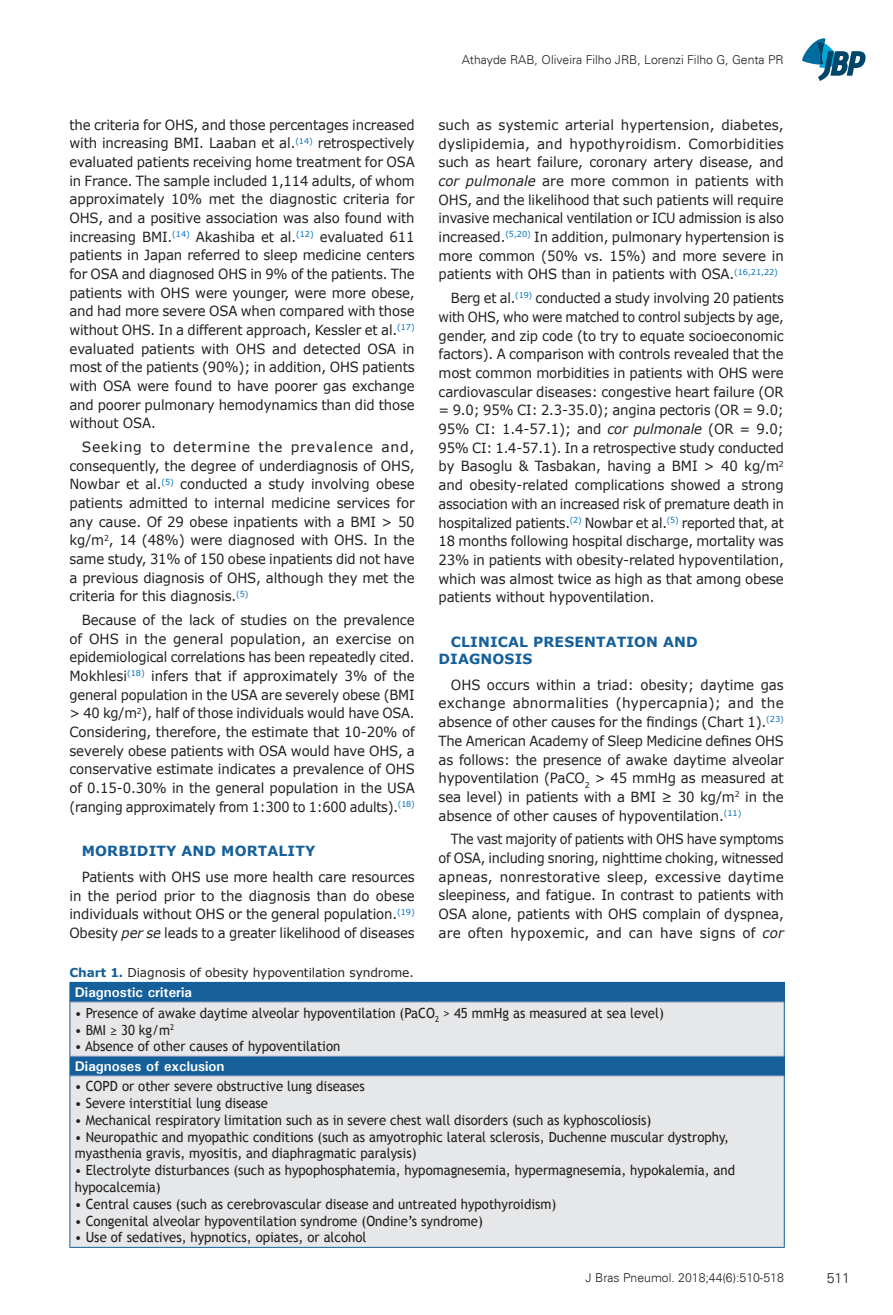
<style>
.page{position:relative;width:893px;height:1315px;background:#fff}
.page>*{position:absolute;margin:0;border:0;box-sizing:border-box;transform-origin:0 0}
.t1{font:14px/18.7px "Verdana";letter-spacing:-.01em;color:#231f20;text-align:justify;scale:.95 1}
.t2{font:14px/18.7px "Verdana";letter-spacing:-.01em;color:#231f20;text-align:justify;scale:.93 1}
.t3{font:14px/16.8px "Trebuchet MS";color:#231f20;scale:.94 1}
.t4{font:14px/18.7px "Verdana";letter-spacing:-.01em;color:#231f20;text-align:justify;scale:.96 1}
.t5{font:14px/18.7px "Verdana";letter-spacing:-.01em;color:#231f20;text-align:justify}
.t6{font:14px/18.7px "Verdana";letter-spacing:-.01em;color:#231f20;text-align:justify;scale:.91 1}
.t7{font:700 14px/17px "Verdana";letter-spacing:.01em;color:#15609a}
.t8{font:700 14px "Univers";color:#fff}
.t9{font:300 14px "Univers";color:#231f20}
.t10{font:300 12.25px "Univers";color:#231f20}
.t11{font:12.25px "Verdana";letter-spacing:-.01em;color:#231f20}
.s1{font-style:italic}
.s2{font-weight:700;color:#15609a}
</style>
<div class="page">
<svg style="left:802px;top:38px;width:64px;height:43px"></svg>
<div style="left:70px;top:982px;width:714px;height:20px;background:#15609a"></div>
<div style="left:70px;top:1002px;width:714px;height:245px;background:#e6e7e9"></div>
<div style="left:70px;top:1056px;width:714px;height:20px;background:#15609a"></div>
<hr style="left:70px;top:1001px;width:714px;height:1px;background:#889bc3">
<hr style="left:70px;top:1056px;width:714px;height:1px;background:#889bc3">
<hr style="left:70px;top:1075px;width:714px;height:1px;background:#889bc3">
<hr style="left:69px;top:982px;width:716px;height:1px;background:#15609a">
<svg style="left:69px;top:983px;width:1px;height:19px"></svg>
<svg style="left:784px;top:983px;width:1px;height:19px"></svg>
<hr style="left:69px;top:1002px;width:1px;height:54px;background:#15609a">
<hr style="left:784px;top:1002px;width:1px;height:54px;background:#15609a">
<svg style="left:69px;top:1056px;width:1px;height:20px"></svg>
<svg style="left:784px;top:1056px;width:1px;height:20px"></svg>
<hr style="left:69px;top:1076px;width:1px;height:171px;background:#15609a">
<hr style="left:784px;top:1076px;width:1px;height:171px;background:#15609a">
<hr style="left:69px;top:1247px;width:716px;height:1px;background:#15609a">
<p class="t1" style="left:69px;top:115px;width:365px">the criteria for OHS, and those percentages increased with increasing BMI. Laaban et al.<sup>(14)</sup> retrospectively evaluated patients receiving home treatment for OSA in France. The sample included 1,114 adults, of whom approximately 10% met the diagnostic criteria for OHS, and a positive association was also found with increasing BMI.<sup>(14)</sup> Akashiba et al.<sup>(12)</sup> evaluated 611 patients in Japan referred to sleep medicine centers for OSA and diagnosed OHS in 9% of the patients. The patients with OHS were younger, were more obese, and had more severe OSA when compared with those without OHS. In a different approach, Kessler et al.<sup>(17) </sup>evaluated patients with OHS and detected OSA in most of the patients (90%); in addition, OHS patients with OSA were found to have poorer gas exchange and poorer pulmonary hemodynamics than did those without OSA.</p>
<p class="t5" style="left:69px;top:437px;width:347px;text-indent:12px">Seeking to determine the prevalence and, consequently, the degree of underdiagnosis of OHS, Nowbar et al.<sup>(5)</sup> conducted a study involving obese patients admitted to internal medicine services for any cause. Of 29 obese inpatients with a BMI &gt; 50 kg/m<sup>2</sup>, 14 (48%) were diagnosed with OHS. In the same study, 31% of 150 obese inpatients did not have a previous diagnosis of OHS, although they met the criteria for this diagnosis.<sup>(5)</sup></p>
<p class="t1" style="left:69px;top:610px;width:365px;text-indent:12px">Because of the lack of studies on the prevalence of OHS in the general population, an exercise on epidemiological correlations has been repeatedly cited.<br>Mokhlesi<sup>(18)</sup> infers that if approximately 3% of the general population in the USA are severely obese (BMI &gt; 40 kg/m<sup>2</sup>), half of those individuals would have OSA.<br>Considering, therefore, the estimate that 10-20% of severely obese patients with OSA would have OHS, a conservative estimate indicates a prevalence of OHS of 0.15-0.30% in the general population in the USA (ranging approximately from 1:300 to 1:600 adults).<sup>(18)</sup></p>
<p class="t7" style="left:82px;top:842px;width:235px">MORBIDITY AND MORTALITY</p>
<p class="t1" style="left:69px;top:867px;width:365px;text-indent:12px">Patients with OHS use more health care resources in the period prior to the diagnosis than do obese individuals without OHS or the general population.<sup>(19)<br></sup>Obesity <span class="s1">per se</span> leads to a greater likelihood of diseases</p>
<p class="t10" style="left:462px;top:52px;width:324px">Athayde RAB, Oliveira Filho JRB, Lorenzi Filho G, Genta PR</p>
<p class="t4" style="left:439px;top:115px;width:361px">such as systemic arterial hypertension, diabetes, dyslipidemia, and hypothyroidism. Comorbidities such as heart failure, coronary artery disease, and <span class="s1">cor pulmonale</span> are more common in patients with OHS, and the likelihood that such patients will require invasive mechanical ventilation or ICU admission is also increased.<sup>(5,20)</sup> In addition, pulmonary hypertension is more common (50% vs. 15%) and more severe in patients with OHS than in patients with OSA.<sup>(16,21,22)</sup></p>
<p class="t2" style="left:439px;top:288px;width:373px;text-indent:12px">Berg et al.<sup>(19)</sup> conducted a study involving 20 patients with OHS, who were matched to control subjects by age, gender, and zip code (to try to equate socioeconomic factors). A comparison with controls revealed that the most common morbidities in patients with OHS were cardiovascular diseases: congestive heart failure (OR = 9.0; 95% CI: 2.3-35.0); angina pectoris (OR = 9.0; 95% CI: 1.4-57.1); and <span class="s1">cor pulmonale</span> (OR = 9.0; 95% CI: 1.4-57.1). In a retrospective study conducted by Basoglu &amp; Tasbakan, having a BMI &gt; 40 kg/m<sup>2 </sup>and obesity-related complications showed a strong association with an increased risk of premature death in hospitalized patients.<sup>(2)</sup> Nowbar et al.<sup>(5)</sup> reported that, at 18 months following hospital discharge, mortality was 23% in patients with obesity-related hypoventilation, which was almost twice as high as that among obese patients without hypoventilation.</p>
<p class="t7" style="left:439px;top:633px;width:261px;text-indent:12px">CLINICAL PRESENTATION AND<br>DIAGNOSIS</p>
<p class="t1" style="left:439px;top:675px;width:365px;text-indent:12px">OHS occurs within a triad: obesity; daytime gas exchange abnormalities (hypercapnia); and the absence of other causes for the findings (Chart 1).<sup>(23)<br></sup>The American Academy of Sleep Medicine defines OHS as follows: the presence of awake daytime alveolar hypoventilation (PaCO<sub>2</sub> &gt; 45 mmHg as measured at sea level) in patients with a BMI ≥ 30 kg/m<sup>2</sup> in the absence of other causes of hypoventilation.<sup>(11)</sup></p>
<p class="t6" style="left:439px;top:829px;width:381px;text-indent:12px">The vast majority of patients with OHS have symptoms of OSA, including snoring, nighttime choking, witnessed apneas, nonrestorative sleep, excessive daytime sleepiness, and fatigue. In contrast to patients with OSA alone, patients with OHS complain of dyspnea, are often hypoxemic, and can have signs of <span class="s1">cor</span></p>
<p class="t11" style="left:69px;top:964px;width:346px"><span class="s2">Chart 1.</span> Diagnosis of obesity hypoventilation syndrome.</p>
<p class="t8" style="left:75px;top:983px;width:119px">Diagnostic criteria</p>
<p class="t3" style="left:75px;top:1004px;width:628px">• Presence of awake daytime alveolar hypoventilation (PaCO<sub>2</sub> &gt; 45 mmHg as measured at sea level)</p>
<p class="t3" style="left:75px;top:1021px;width:107px">• BMI ≥ 30 kg/m<sup>2</sup></p>
<p class="t3" style="left:75px;top:1038px;width:284px">• Absence of other causes of hypoventilation</p>
<p class="t8" style="left:75px;top:1057px;width:151px">Diagnoses of exclusion</p>
<p class="t3" style="left:75px;top:1078px;width:310px">• COPD or other severe obstructive lung diseases</p>
<p class="t3" style="left:75px;top:1094px;width:207px">• Severe interstitial lung disease</p>
<p class="t3" style="left:75px;top:1111px;width:615px">• Mechanical respiratory limitation such as in severe chest wall disorders (such as kyphoscoliosis)</p>
<p class="t3" style="left:75px;top:1128px;width:697px">• Neuropathic and myopathic conditions (such as amyotrophic lateral sclerosis, Duchenne muscular dystrophy, myasthenia gravis, myositis, and diaphragmatic paralysis)</p>
<p class="t3" style="left:75px;top:1162px;width:704px">• Electrolyte disturbances (such as hypophosphatemia, hypomagnesemia, hypermagnesemia, hypokalemia, and hypocalcemia)</p>
<p class="t3" style="left:75px;top:1195px;width:514px">• Central causes (such as cerebrovascular disease and untreated hypothyroidism)</p>
<p class="t3" style="left:75px;top:1212px;width:436px">• Congenital alveolar hypoventilation syndrome (Ondine’s syndrome)</p>
<p class="t3" style="left:75px;top:1229px;width:312px">• Use of sedatives, hypnotics, opiates, or alcohol</p>
<p class="t10" style="left:586px;top:1270px;width:200px">J Bras Pneumol. 2018;44(6):510-518</p>
<p class="t9" style="left:827px;top:1269px;width:25px">511</p>
</div>
